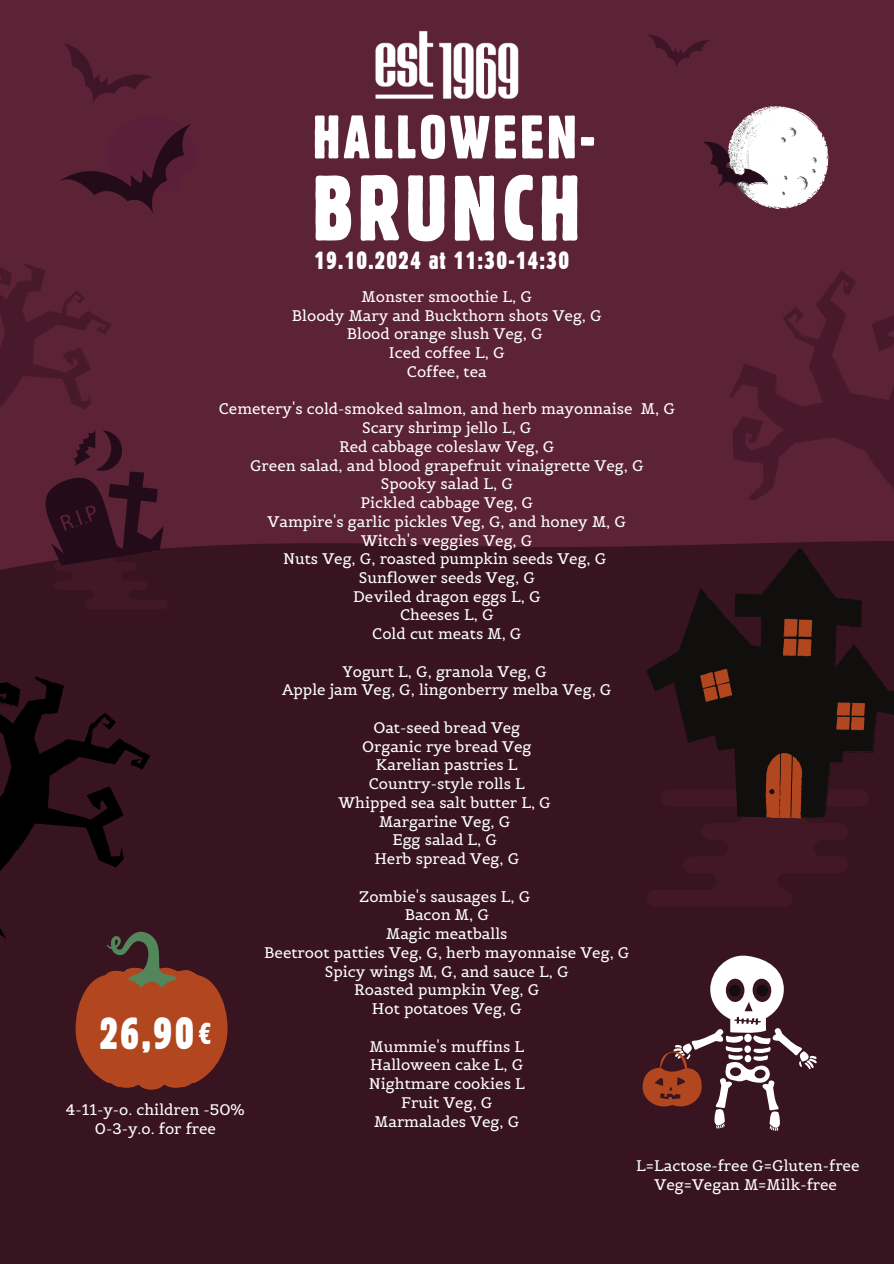
<style>
.page{position:relative;width:894px;height:1264px;background:#fff}
.page>*{position:absolute;margin:0;border:0;box-sizing:border-box;transform-origin:0 0}
.t1{font:92.1px "Block BE Extra Cn";letter-spacing:.065em;color:#fff}
.t2{font:60.9px "Block BE Extra Cn";letter-spacing:.065em;color:#fff}
.t3{font:44.55px "Block BE Extra Cn";color:#fff}
.t4{font:29.7px "Block BE Extra Cn";color:#fff}
.t5{font:24.6px "Block BE Extra Cn";letter-spacing:.065em;color:#fff}
.t6{font:15.15px "Belgrano";color:#fff}
</style>
<div class="page">
<div style="left:0;top:0;width:893px;height:1263px;background:#5c2236"></div>
<svg style="left:704px;top:106px;width:125px;height:103px"></svg>
<div style="left:0;top:543px;width:893px;height:720px;background:#371420"></div>
<div style="left:656px;top:730px;width:217px;height:176px;background:#371420"></div>
<svg style="left:669px;top:730px;width:211px;height:90px;background:#241117"></svg>
<svg style="left:648px;top:35px;width:62px;height:32px"></svg>
<img style="left:375px;top:30px;width:144px;height:69px">
<svg style="left:783px;top:271px;width:110px;height:86px"></svg>
<svg style="left:645px;top:357px;width:248px;height:373px"></svg>
<svg style="left:642px;top:740px;width:210px;height:392px;background:#4a2830"></svg>
<div style="left:728px;top:984px;width:12px;height:12px;background:#100f0d;border-radius:50%"></div>
<div style="left:756px;top:984px;width:12px;height:12px;background:#100f0d;border-radius:50%"></div>
<svg style="left:0;top:43px;width:217px;height:611px"></svg>
<svg style="left:0;top:632px;width:188px;height:96px;background:#31111c"></svg>
<svg style="left:0;top:728px;width:227px;height:361px;background:#481c1d"></svg>
<p class="t2" style="left:313px;top:102px;width:281px">HALLOWEEN-</p>
<p class="t1" style="left:313px;top:155px;width:268px">BRUNCH</p>
<p class="t5" style="left:314px;top:246px;width:256px">19.10.2024 at 11:30-14:30</p>
<p class="t6" style="left:361px;top:287px;width:172px">Monster smoothie L, G</p>
<p class="t6" style="left:292px;top:305px;width:311px">Bloody Mary and Buckthorn shots Veg, G</p>
<p class="t6" style="left:346px;top:324px;width:197px">Blood orange slush Veg, G</p>
<h1 class="t6" style="left:389px;top:343px;width:117px">Iced coffee L, G</h1>
<p class="t6" style="left:406px;top:362px;width:81px">Coffee, tea</p>
<p class="t6" style="left:219px;top:399px;width:457px">Cemetery's cold-smoked salmon, and herb mayonnaise M, G</p>
<p class="t6" style="left:362px;top:418px;width:171px">Scary shrimp jello L, G</p>
<p class="t6" style="left:339px;top:437px;width:217px">Red cabbage coleslaw Veg, G</p>
<h3 class="t6" style="left:250px;top:455px;width:395px">Green salad, and blood grapefruit vinaigrette Veg, G</h3>
<p class="t6" style="left:380px;top:474px;width:134px">Spooky salad L, G</p>
<p class="t6" style="left:360px;top:493px;width:174px">Pickled cabbage Veg, G</p>
<p class="t6" style="left:267px;top:512px;width:360px">Vampire's garlic pickles Veg, G, and honey M, G</p>
<p class="t6" style="left:361px;top:530px;width:173px">Witch's veggies Veg, G</p>
<p class="t6" style="left:283px;top:549px;width:325px">Nuts Veg, G, roasted pumpkin seeds Veg, G</p>
<p class="t6" style="left:358px;top:568px;width:178px">Sunflower seeds Veg, G</p>
<p class="t6" style="left:353px;top:586px;width:189px">Deviled dragon eggs L, G</p>
<p class="t6" style="left:400px;top:605px;width:95px">Cheeses L, G</p>
<p class="t6" style="left:372px;top:624px;width:151px">Cold cut meats M, G</p>
<p class="t6" style="left:343px;top:661px;width:205px">Yogurt L, G, granola Veg, G</p>
<p class="t6" style="left:282px;top:680px;width:331px">Apple jam Veg, G, lingonberry melba Veg, G</p>
<p class="t6" style="left:373px;top:718px;width:148px">Oat-seed bread Veg</p>
<p class="t6" style="left:362px;top:736px;width:171px">Organic rye bread Veg</p>
<p class="t6" style="left:376px;top:755px;width:143px">Karelian pastries L</p>
<p class="t6" style="left:368px;top:774px;width:158px">Country-style rolls L</p>
<p class="t6" style="left:338px;top:793px;width:214px">Whipped sea salt butter L, G</p>
<p class="t6" style="left:379px;top:811px;width:133px">Margarine Veg, G</p>
<p class="t6" style="left:392px;top:830px;width:106px">Egg salad L, G</p>
<p class="t6" style="left:374px;top:849px;width:146px">Herb spread Veg, G</p>
<p class="t6" style="left:359px;top:886px;width:172px">Zombie's sausages L, G</p>
<p class="t6" style="left:404px;top:905px;width:86px">Bacon M, G</p>
<p class="t6" style="left:386px;top:924px;width:123px">Magic meatballs</p>
<p class="t6" style="left:264px;top:942px;width:366px">Beetroot patties Veg, G, herb mayonnaise Veg, G</p>
<p class="t6" style="left:325px;top:961px;width:245px">Spicy wings M, G, and sauce L, G</p>
<p class="t6" style="left:354px;top:980px;width:187px">Roasted pumpkin Veg, G</p>
<p class="t6" style="left:372px;top:999px;width:151px">Hot potatoes Veg, G</p>
<p class="t6" style="left:369px;top:1036px;width:156px">Mummie's muffins L</p>
<p class="t6" style="left:370px;top:1055px;width:155px">Halloween cake L, G</p>
<p class="t6" style="left:369px;top:1074px;width:157px">Nightmare cookies L</p>
<p class="t6" style="left:401px;top:1092px;width:93px">Fruit Veg, G</p>
<p class="t6" style="left:374px;top:1111px;width:146px">Marmalades Veg, G</p>
<p class="t3" style="left:100px;top:1007px;width:96px">26,90</p>
<p class="t4" style="left:198px;top:1016px;width:14px">€</p>
<p class="t6" style="left:66px;top:1099px;width:180px">4-11-y-o. children -50%</p>
<p class="t6" style="left:95px;top:1118px;width:123px">0-3-y.o. for free</p>
<p class="t6" style="left:636px;top:1156px;width:225px">L=Lactose-free G=Gluten-free</p>
<p class="t6" style="left:654px;top:1174px;width:184px">Veg=Vegan M=Milk-free</p>
</div>
